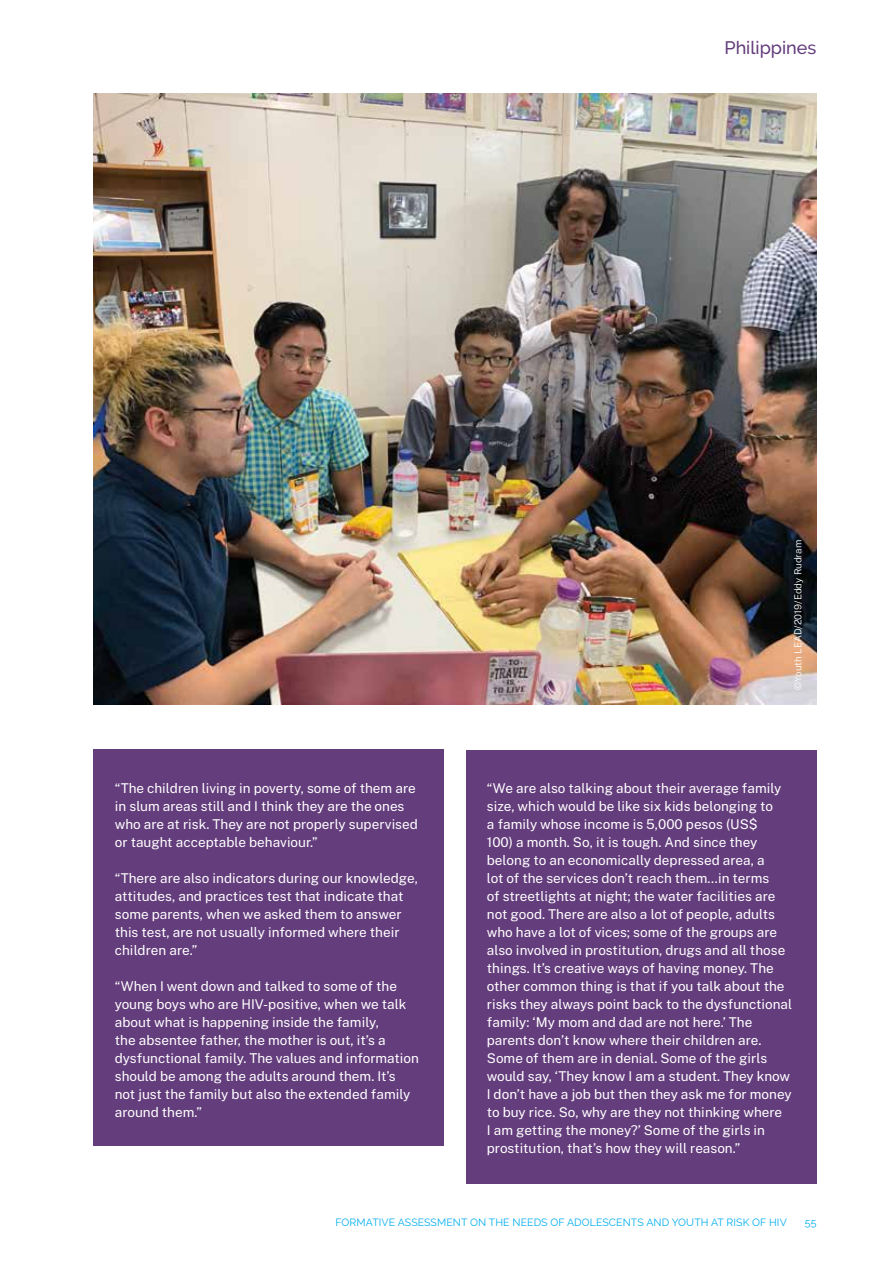
<style>
.page{position:relative;width:893px;height:1263px;background:#fff}
.page>*{position:absolute;margin:0;border:0;box-sizing:border-box;transform-origin:0 0}
.t1{font:500 18px "Raleway";color:#643d7c}
.t2{font:13.5px/18px "Public Sans";color:#fff}
.t3{font:10.5px "Raleway";letter-spacing:.01em;color:#00aeef}
.t4{font:300 9.75px "Public Sans";color:#fff}
</style>
<div class="page">
<div style="left:94px;top:750px;width:350px;height:396px;background:#643d7c"></div>
<div style="left:466px;top:750px;width:350px;height:433px;background:#643d7c"></div>
<img style="left:94px;top:94px;width:722px;height:611px">
<h1 class="t1" style="left:724px;top:37px;width:93px">Philippines</h1>
<p class="t2" style="left:115px;top:778px;width:305px">“The children living in poverty, some of them are in slum areas still and I think they are the ones who are at risk. They are not properly supervised or taught acceptable behaviour.”</p>
<p class="t2" style="left:115px;top:868px;width:305px">“There are also indicators during our knowledge, attitudes, and practices test that indicate that some parents, when we asked them to answer this test, are not usually informed where their children are.”</p>
<p class="t2" style="left:115px;top:976px;width:306px">“When I went down and talked to some of the young boys who are HIV-positive, when we talk about what is happening inside the family,<br>the absentee father, the mother is out, it’s a dysfunctional family. The values and information should be among the adults around them. It’s not just the family but also the extended family around them.”</p>
<p class="t4" style="left:791px;top:690px;width:151px;rotate:-90deg">©Youth LEAD/2019/Eddy Rudram</p>
<p class="t2" style="left:487px;top:778px;width:307px">“We are also talking about their average family size, which would be like six kids belonging to<br>a family whose income is 5,000 pesos (US$<br>100) a month. So, it is tough. And since they belong to an economically depressed area, a<br>lot of the services don’t reach them...in terms<br>of streetlights at night; the water facilities are not good. There are also a lot of people, adults who have a lot of vices; some of the groups are also involved in prostitution, drugs and all those things. It’s creative ways of having money. The other common thing is that if you talk about the risks they always point back to the dysfunctional family: ‘My mom and dad are not here.’ The parents don’t know where their children are.<br>Some of them are in denial. Some of the girls would say, ‘They know I am a student. They know I don’t have a job but then they ask me for money to buy rice. So, why are they not thinking where<br>I am getting the money?’ Some of the girls in prostitution, that’s how they will reason.”</p>
<p class="t3" style="left:335px;top:1216px;width:453px">FORMATIVE ASSESSMENT ON THE NEEDS OF ADOLESCENTS AND YOUTH AT RISK OF HIV</p>
<p class="t3" style="left:805px;top:1216px;width:13px">55</p>
</div>
